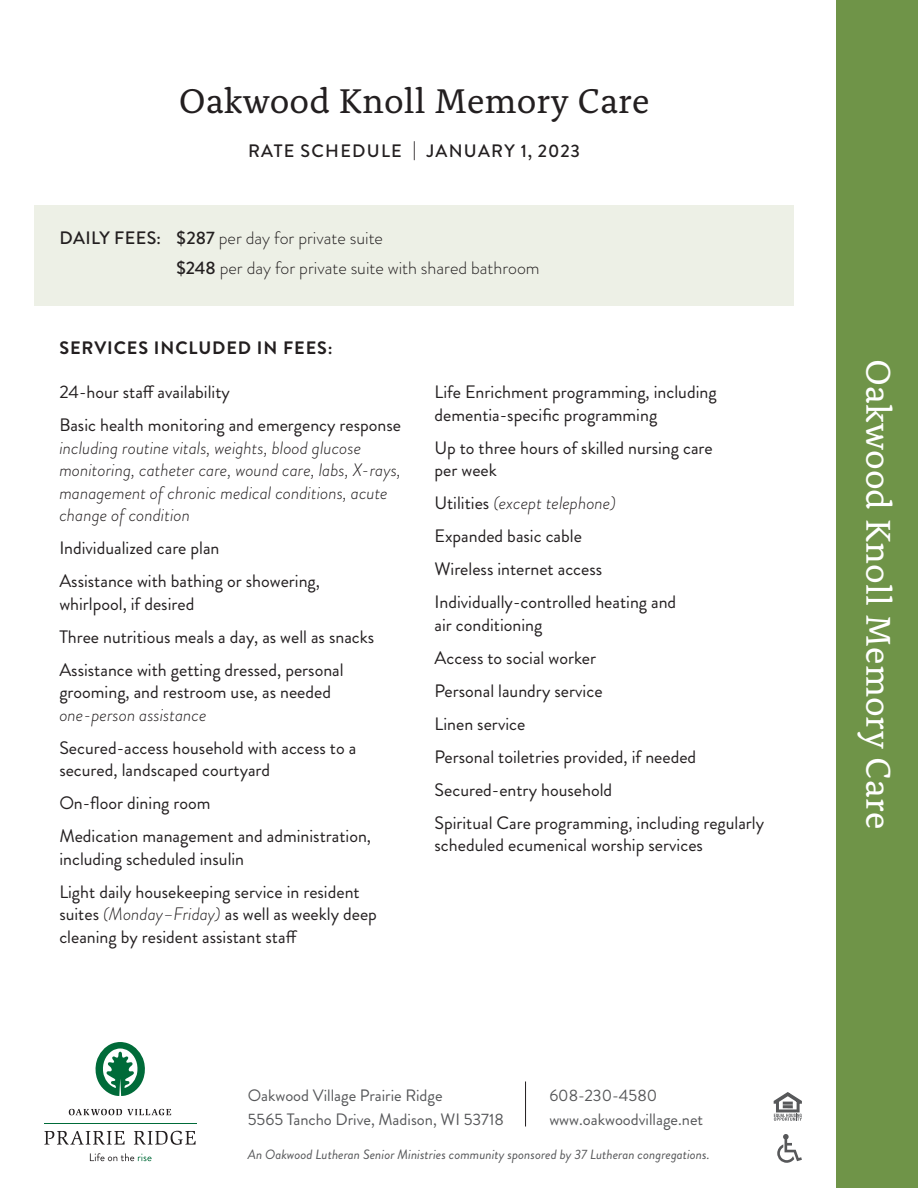
<style>
.page{position:relative;width:918px;height:1188px;background:#fff}
.page>*{position:absolute;margin:0;border:0;box-sizing:border-box;transform-origin:0 0}
.t1{font:36px "Alda OT";color:#fff}
.t2{font:36px "Alda OT";color:#231f20}
.t3{font:18px/33px "Brandon Grotesque";color:#231f20}
.t4{font:italic 300 18px/22.5px "Brandon Grotesque";color:#231f20}
.t5{font:300 18px/30px "Brandon Grotesque";color:#231f20}
.t6{font:500 18px "Brandon Grotesque";letter-spacing:.07em;color:#231f20}
.t7{font:700 18px "Brandon Grotesque";letter-spacing:.05em;color:#231f20}
.t8{font:16.5px "Brandon Grotesque";color:#57585a}
.t9{font:italic 13.5px "Brandon Grotesque";color:#57585a}
.s1{font-weight:500}
.s2{font-weight:300;font-style:italic}
</style>
<div class="page">
<div style="left:34px;top:205px;width:760px;height:101px;background:#edf0e6"></div>
<div style="left:836px;top:0;width:82px;height:1188px;background:#6f9448"></div>
<svg style="left:774px;top:1092px;width:28px;height:29px"></svg>
<svg style="left:777px;top:1134px;width:25px;height:29px"></svg>
<hr style="left:44px;top:1123px;width:152px;height:1px;background:#006b39">
<svg style="left:44px;top:1131px;width:81px;height:14px"></svg>
<svg style="left:134px;top:1131px;width:62px;height:14px"></svg>
<svg style="left:69px;top:1109px;width:102px;height:6px"></svg>
<svg style="left:90px;top:1153px;width:62px;height:8px"></svg>
<svg style="left:95px;top:1042px;width:50px;height:54px"></svg>
<hr style="left:525px;top:1082px;width:1px;height:44px;background:#231f20">
<h1 class="t2" style="left:179px;top:86px;width:472px">Oakwood Knoll Memory Care</h1>
<p class="t6" style="left:248px;top:139px;width:334px">RATE SCHEDULE | JANUARY 1, 2023</p>
<p class="t5" style="left:176px;top:223px;width:365px;text-indent:-117px"><span class="s1">DAILY FEES: $287</span> per day for private suite<br><span class="s1">$248</span> per day for private suite with shared bathroom</p>
<p class="t7" style="left:59px;top:336px;width:275px">SERVICES INCLUDED IN FEES:</p>
<p class="t3" style="left:59px;top:376px;width:343px">24-hour staff availability<br>Basic health monitoring and emergency response</p>
<p class="t4" style="left:59px;top:437px;width:343px">including routine vitals, weights, blood glucose monitoring, catheter care, wound care, labs, X-rays, management of chronic medical conditions, acute change of condition</p>
<p class="t3" style="left:59px;top:532px;width:262px">Individualized care plan<br>Assistance with bathing or showering,</p>
<p class="t3" style="left:59px;top:587px;width:316px">whirlpool, if desired<br>Three nutritious meals a day, as well as snacks<br>Assistance with getting dressed, personal</p>
<p class="t3" style="left:59px;top:676px;width:273px">grooming, and restroom use, as needed</p>
<p class="t4" style="left:59px;top:704px;width:149px">one-person assistance</p>
<p class="t3" style="left:59px;top:737px;width:298px;line-height:22.5px">Secured-access household with access to a secured, landscaped courtyard</p>
<p class="t3" style="left:59px;top:787px;width:313px">On-floor dining room<br>Medication management and administration,</p>
<p class="t3" style="left:59px;top:842px;width:302px">including scheduled insulin<br>Light daily housekeeping service in resident</p>
<p class="t3" style="left:59px;top:903px;width:319px;line-height:22.5px">suites <span class="s2">(Monday–Friday)</span> as well as weekly deep cleaning by resident assistant staff</p>
<p class="t3" style="left:435px;top:381px;width:284px;line-height:22.5px">Life Enrichment programming, including dementia-specific programming</p>
<p class="t3" style="left:435px;top:437px;width:280px;line-height:22.5px">Up to three hours of skilled nursing care per week</p>
<p class="t3" style="left:435px;top:487px;width:243px">Utilities <span class="s2">(except telephone)<br></span>Expanded basic cable<br>Wireless internet access<br>Individually-controlled heating and</p>
<p class="t3" style="left:435px;top:608px;width:331px">air conditioning<br>Access to social worker<br>Personal laundry service<br>Linen service<br>Personal toiletries provided, if needed<br>Secured-entry household<br>Spiritual Care programming, including regularly</p>
<p class="t3" style="left:435px;top:829px;width:270px">scheduled ecumenical worship services</p>
<p class="t8" style="left:248px;top:1084px;width:196px">Oakwood Village Prairie Ridge</p>
<p class="t8" style="left:549px;top:1084px;width:109px">608-230-4580</p>
<p class="t8" style="left:248px;top:1108px;width:258px">5565 Tancho Drive, Madison, WI 53718</p>
<p class="t8" style="left:549px;top:1108px;width:155px">www.oakwoodvillage.net</p>
<p class="t9" style="left:248px;top:1145px;width:463px">An Oakwood Lutheran Senior Ministries community sponsored by 37 Lutheran congregations.</p>
<h1 class="t1" style="left:894px;top:359px;width:472px;rotate:90deg">Oakwood Knoll Memory Care</h1>
</div>
